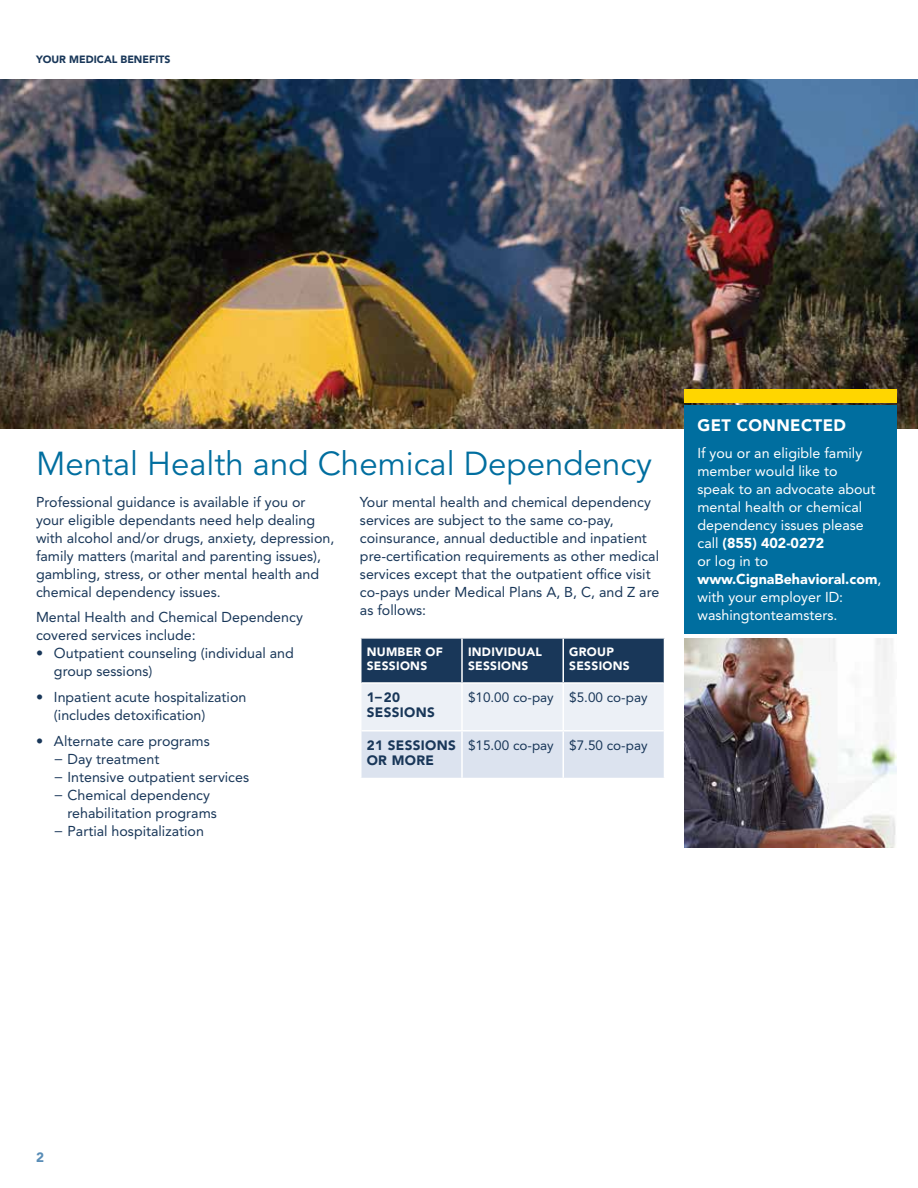
<style>
.page{position:relative;width:918px;height:1188px;background:#fff}
.page>*{position:absolute;margin:0;border:0;box-sizing:border-box;transform-origin:0 0}
.t1{font:33px "Avenir";color:#006e9f}
.t2{font:900 16.5px "Avenir";letter-spacing:.025em;color:#fff}
.t3{font:14.25px/18px "Avenir";color:#193759}
.t4{font:14.25px/18px "Avenir";color:#fff}
.t5{font:13.5px "Avenir";color:#193759}
.t6{font:900 13.5px/15px "Avenir";letter-spacing:.025em;color:#193759}
.t7{font:900 13.5px "Avenir";color:#598db7}
.t8{font:900 12px/13.5px "Avenir";letter-spacing:.025em;color:#fff}
.t9{font:900 10.5px "Avenir";color:#193759}
.s1{font-weight:900}
</style>
<div class="page">
<img style="left:0;top:80px;width:918px;height:348px">
<svg style="left:362px;top:639px;width:302px;height:139px;background:#a3b0c1"></svg>
<hr style="left:461px;top:639px;width:2px;height:43px;background:#fff">
<hr style="left:562px;top:639px;width:2px;height:43px;background:#fff">
<hr style="left:362px;top:682px;width:100px;height:2px;background:#fff">
<hr style="left:462px;top:682px;width:101px;height:2px;background:#fff">
<hr style="left:563px;top:682px;width:101px;height:2px;background:#fff">
<hr style="left:461px;top:684px;width:2px;height:46px;background:#fff">
<hr style="left:562px;top:684px;width:2px;height:46px;background:#fff">
<hr style="left:362px;top:730px;width:100px;height:2px;background:#fff">
<hr style="left:462px;top:730px;width:101px;height:2px;background:#fff">
<hr style="left:563px;top:730px;width:101px;height:2px;background:#fff">
<hr style="left:461px;top:732px;width:2px;height:46px;background:#fff">
<hr style="left:562px;top:732px;width:2px;height:46px;background:#fff">
<div style="left:684px;top:389px;width:212px;height:13px;background:#ffd600"></div>
<div style="left:684px;top:405px;width:212px;height:229px;background:#006e9f"></div>
<img style="left:684px;top:638px;width:212px;height:209px">
<p class="t9" style="left:36px;top:53px;width:136px">YOUR MEDICAL BENEFITS</p>
<h1 class="t1" style="left:36px;top:445px;width:618px">Mental Health and Chemical Dependency</h1>
<p class="t3" style="left:36px;top:493px;width:300px">Professional guidance is available if you or your eligible dependants need help dealing with alcohol and/or drugs, anxiety, depression, family matters (marital and parenting issues), gambling, stress, or other mental health and chemical dependency issues.</p>
<p class="t3" style="left:36px;top:609px;width:268px">Mental Health and Chemical Dependency covered services include:</p>
<p class="t3" style="left:54px;top:645px;width:241px;text-indent:-18px">• Outpatient counseling (individual and group sessions)</p>
<p class="t3" style="left:54px;top:688px;width:194px;text-indent:-18px">• Inpatient acute hospitalization (includes detoxification)</p>
<p class="t3" style="left:36px;top:732px;width:175px">• Alternate care programs</p>
<p class="t3" style="left:54px;top:750px;width:107px">− Day treatment</p>
<p class="t3" style="left:54px;top:768px;width:197px">− Intensive outpatient services</p>
<p class="t3" style="left:54px;top:786px;width:158px">− Chemical dependency</p>
<p class="t3" style="left:67px;top:804px;width:151px">rehabilitation programs</p>
<p class="t3" style="left:54px;top:822px;width:151px">− Partial hospitalization</p>
<p class="t3" style="left:360px;top:493px;width:301px">Your mental health and chemical dependency services are subject to the same co-pay, coinsurance, annual deductible and inpatient pre-certification requirements as other medical services except that the outpatient office visit co-pays under Medical Plans A, B, C, and Z are as follows:</p>
<p class="t8" style="left:367px;top:645px;width:78px">NUMBER OF<br>SESSIONS</p>
<p class="t8" style="left:468px;top:645px;width:76px">INDIVIDUAL<br>SESSIONS</p>
<p class="t8" style="left:569px;top:645px;width:62px">GROUP<br>SESSIONS</p>
<p class="t6" style="left:367px;top:690px;width:70px">1– 20<br>SESSIONS</p>
<p class="t5" style="left:468px;top:690px;width:181px">$10.00 co-pay $5.00 co-pay</p>
<p class="t6" style="left:367px;top:738px;width:91px">21 SESSIONS<br>OR MORE</p>
<p class="t5" style="left:468px;top:737px;width:181px">$15.00 co-pay $7.50 co-pay</p>
<p class="t2" style="left:698px;top:416px;width:150px">GET CONNECTED</p>
<p class="t4" style="left:698px;top:444px;width:185px">If you or an eligible family member would like to<br>speak to an advocate about mental health or chemical dependency issues please call <span class="s1">(855) 402-0272<br></span>or log in to <span class="s1">www.CignaBehavioral.com</span>, with your employer ID: washingtonteamsters.</p>
<p class="t7" style="left:36px;top:1149px;width:9px">2</p>
</div>
